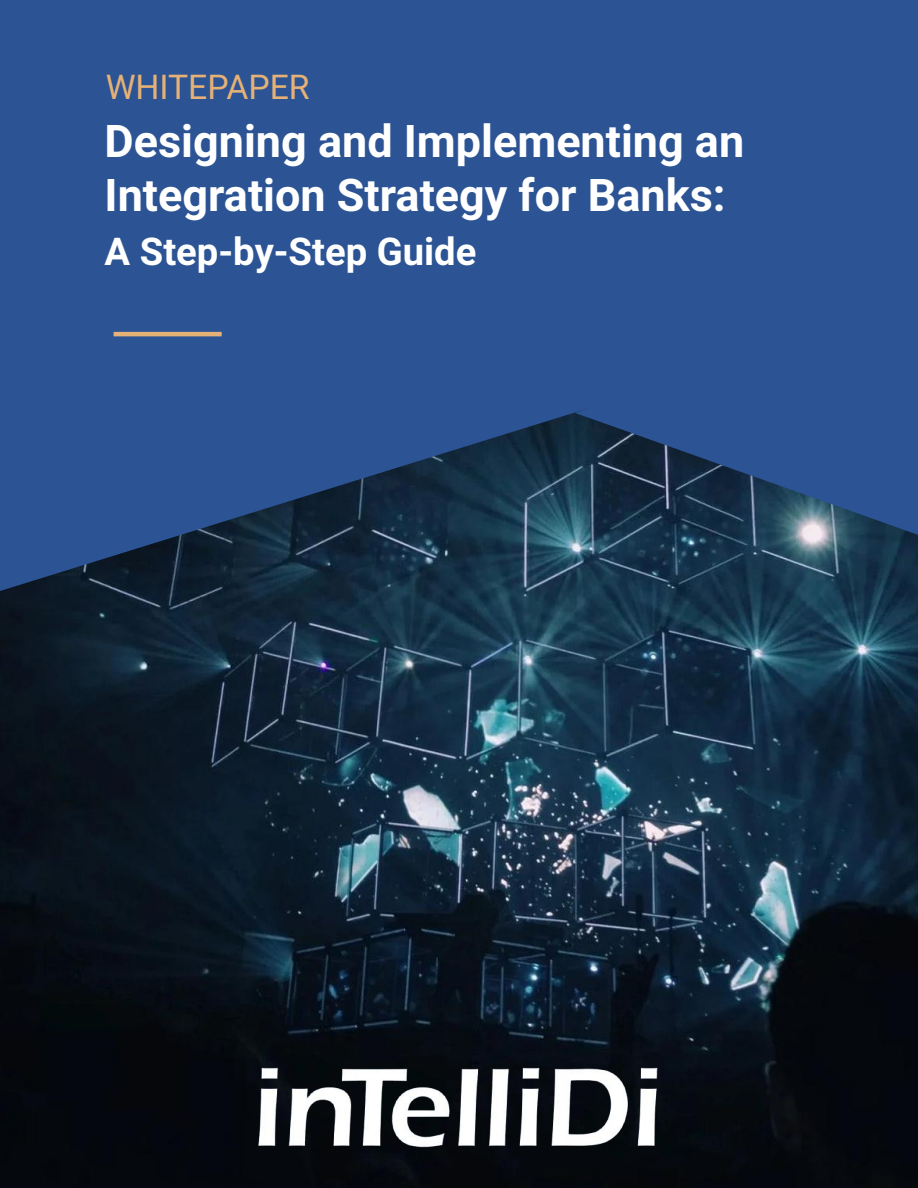
<style>
.page{position:relative;width:918px;height:1188px;background:#fff}
.page>*{position:absolute;margin:0;border:0;box-sizing:border-box;transform-origin:0 0}
.t1{font:700 45px/54px "Roboto";color:#fff}
.t2{font:700 38.25px "Roboto";color:#fff}
.t3{font:33.75px "Roboto";color:#e5b176}
</style>
<div class="page">
<img style="left:0;top:594px;width:918px;height:594px">
<svg style="left:0;top:0;width:918px;height:594px;background:#294e88"></svg>
<hr style="left:116px;top:332px;width:103px;height:4px;background:#e5b176">
<svg style="left:575px;top:287px;width:343px;height:252px;background:#2a4e82"></svg>
<img style="left:254px;top:1063px;width:410px;height:91px">
<p class="t3" style="left:105px;top:68px;width:206px">WHITEPAPER</p>
<p class="t1" style="left:105px;top:115px;width:641px">Designing and Implementing an<br>Integration Strategy for Banks:</p>
<p class="t2" style="left:105px;top:230px;width:373px">A Step-by-Step Guide</p>
</div>
